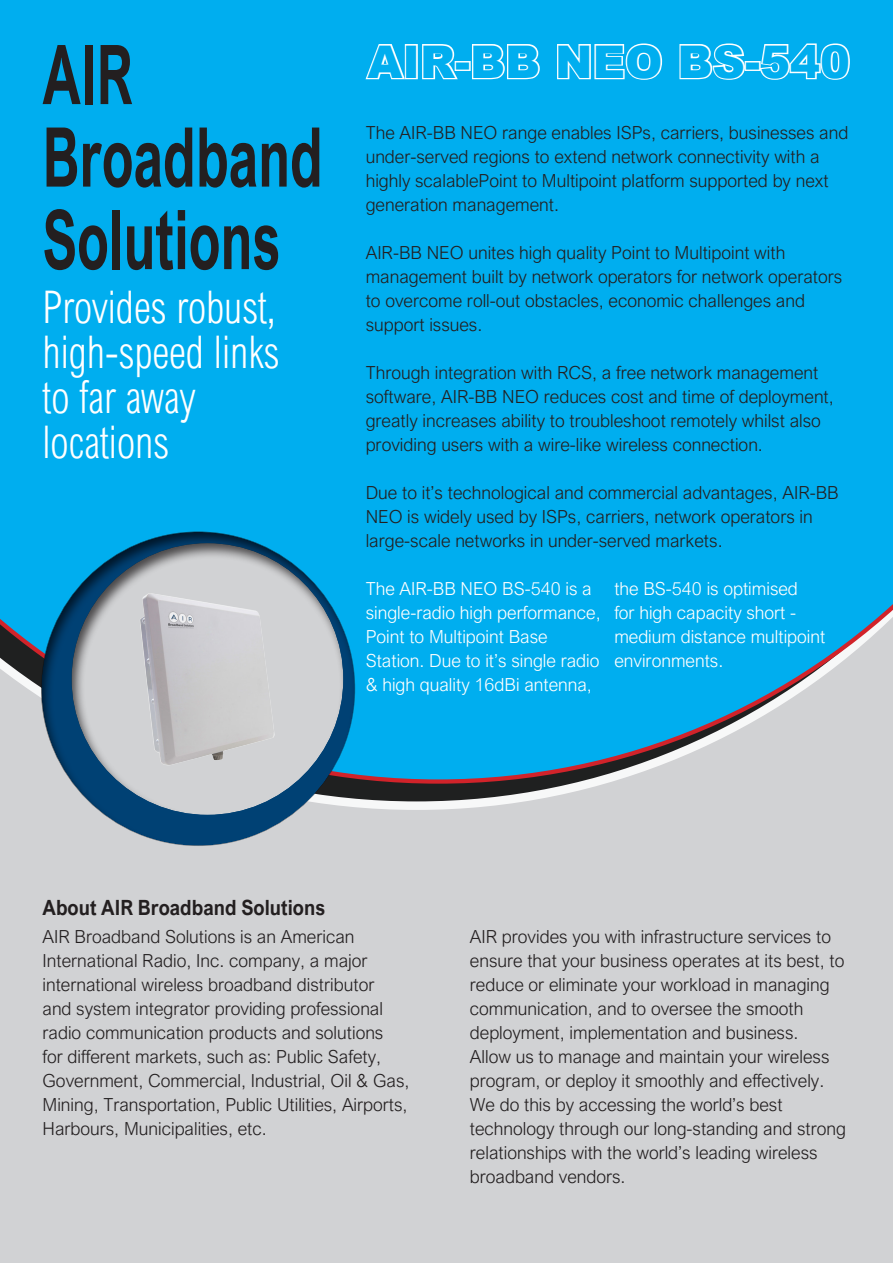
<style>
.page{position:relative;width:893px;height:1263px;background:#d1d2d4}
.page>*{position:absolute;margin:0;border:0;box-sizing:border-box;transform-origin:0 0}
.TITLU_pagina{font:700 82.5px/82.5px "Arial Nova";color:#231f20;scale:.65 1}
.SUBTITLU_pagina{font:300 45px/45px "Arial Nova Cond";color:#fff;scale:.9 1}
.DENUMIRE_PRODUS_fron{font:900 45px "Arial";color:#00aeef}
.TITLU_produs{font:700 21px "Arial Nova";color:#231f20;scale:.9 1}
.t1{font:300 18px/24px "Arial Nova";color:#231f20}
.t2{font:300 18px/24px "Arial Nova";color:#fff}
</style>
<div class="page">
<svg style="left:356px;top:784px;width:247px;height:26px"></svg>
<div style="left:0;top:0;width:893px;height:784px;background:#00aeef"></div>
<div style="left:39px;top:529px;width:317px;height:318px;background:#231f20;opacity:.75"></div>
<div style="left:70px;top:541px;width:274px;height:275px;background:#231f20;opacity:.75"></div>
<svg style="left:363px;top:43px;width:44px;height:38px;background:#4ac5f3"></svg>
<div style="left:405px;top:44px;width:13px;height:35px;border:3px solid #fff"></div>
<svg style="left:421px;top:42px;width:39px;height:40px;background:#5bcaf4"></svg>
<div style="left:455px;top:61px;width:16px;height:10px;border:3px solid #fff"></div>
<svg style="left:470px;top:42px;width:72px;height:39px;background:#61ccf4"></svg>
<svg style="left:555px;top:42px;width:109px;height:40px;background:#5bcbf4"></svg>
<svg style="left:678px;top:42px;width:69px;height:39px;background:#64cdf5"></svg>
<div style="left:745px;top:61px;width:16px;height:10px;border:3px solid #fff"></div>
<svg style="left:758px;top:41px;width:93px;height:41px;background:#5ecbf4"></svg>
<img style="left:128px;top:579px;width:159px;height:199px">
<p class="TITLU_pagina" style="left:43px;top:33px;width:140px">AIR</p>
<p class="TITLU_pagina" style="left:43px;top:116px;width:433px">Broadband<br>Solutions</p>
<p class="SUBTITLU_pagina" style="left:43px;top:284px;width:265px">Provides robust, high-speed links</p>
<p class="SUBTITLU_pagina" style="left:43px;top:374px;width:171px">to far away</p>
<p class="SUBTITLU_pagina" style="left:43px;top:419px;width:142px">locations</p>
<p class="DENUMIRE_PRODUS_fron" style="left:368px;top:29px;width:484px">AIR-BB NEO BS-540</p>
<p class="t1" style="left:366px;top:120px;width:484px">The AIR-BB NEO range enables ISPs, carriers, businesses and under-served regions to extend network connectivity with a highly scalablePoint to Multipoint platform supported by next generation management.</p>
<p class="t1" style="left:366px;top:240px;width:478px">AIR-BB NEO unites high quality Point to Multipoint with management built by network operators for network operators to overcome roll-out obstacles, economic challenges and support issues.</p>
<p class="t1" style="left:366px;top:360px;width:470px">Through integration with RCS, a free network management software, AIR-BB NEO reduces cost and time of deployment, greatly increases ability to troubleshoot remotely whilst also providing users with a wire-like wireless connection.</p>
<p class="t1" style="left:366px;top:480px;width:475px">Due to it’s technological and commercial advantages, AIR-BB<br>NEO is widely used by ISPs, carriers, network operators in large-scale networks in under-served markets.</p>
<p class="t2" style="left:366px;top:577px;width:236px">The AIR-BB NEO BS-540 is a single-radio high performance,<br>Point to Multipoint Base<br>Station. Due to it’s single radio &amp; high quality 16dBi antenna,</p>
<p class="t2" style="left:614px;top:577px;width:213px">the BS-540 is optimised<br>for high capacity short - medium distance multipoint environments.</p>
<p class="TITLU_produs" style="left:43px;top:895px;width:315px">About AIR Broadband Solutions</p>
<p class="t1" style="left:43px;top:924px;width:368px">AIR Broadband Solutions is an American International Radio, Inc. company, a major international wireless broadband distributor<br>and system integrator providing professional radio communication products and solutions<br>for different markets, such as: Public Safety, Government, Commercial, Industrial, Oil &amp; Gas, Mining, Transportation, Public Utilities, Airports, Harbours, Municipalities, etc.</p>
<p class="t1" style="left:470px;top:924px;width:378px">AIR provides you with infrastructure services to ensure that your business operates at its best, to reduce or eliminate your workload in managing communication, and to oversee the smooth deployment, implementation and business.<br>Allow us to manage and maintain your wireless program, or deploy it smoothly and effectively.<br>We do this by accessing the world’s best technology through our long-standing and strong relationships with the world’s leading wireless broadband vendors.</p>
</div>
